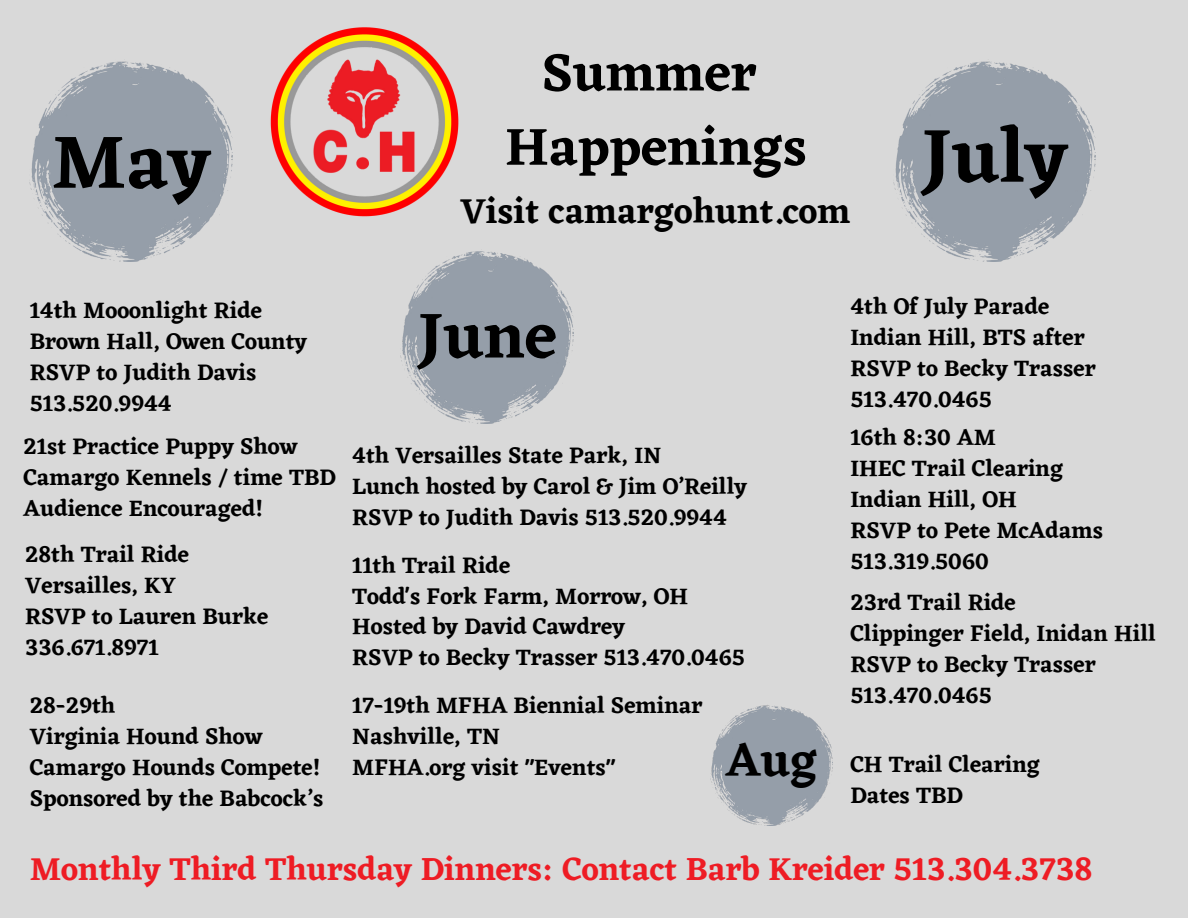
<style>
.page{position:relative;width:1188px;height:918px;background:#d9d9d9}
.page>*{position:absolute;margin:0;border:0;box-sizing:border-box;transform-origin:0 0}
.t1{font:600 78px "Eczar";color:#000}
.t2{font:600 66px "Eczar";color:#000}
.t3{font:600 54px "Eczar";color:#000}
.t4{font:600 48px "Eczar";color:#000}
.t5{font:600 36px "Eczar";color:#000}
.t6{font:600 33px "Eczar";color:#ee1c24}
.t7{font:600 23.1px/30.9px "Eczar";color:#000}
</style>
<div class="page">
<img style="left:30px;top:61px;width:202px;height:201px">
<img style="left:400px;top:251px;width:174px;height:172px">
<img style="left:893px;top:61px;width:203px;height:201px">
<img style="left:711px;top:705px;width:121px;height:121px">
<img style="left:270px;top:27px;width:189px;height:190px">
<p class="t1" style="left:52px;top:115px;width:160px">May</p>
<p class="t3" style="left:542px;top:40px;width:216px">Summer</p>
<p class="t3" style="left:505px;top:115px;width:303px">Happenings</p>
<p class="t5" style="left:460px;top:189px;width:392px">Visit camargohunt.com</p>
<p class="t1" style="left:922px;top:109px;width:148px">July</p>
<p class="t7" style="left:30px;top:295px;width:234px">14th Mooonlight Ride</p>
<p class="t7" style="left:30px;top:326px;width:279px">Brown Hall, Owen County</p>
<p class="t7" style="left:30px;top:357px;width:228px">RSVP to Judith Davis</p>
<p class="t7" style="left:30px;top:388px;width:144px">513.520.9944</p>
<p class="t7" style="left:23px;top:431px;width:276px">21st Practice Puppy Show</p>
<p class="t7" style="left:23px;top:462px;width:314px">Camargo Kennels / time TBD</p>
<p class="t7" style="left:23px;top:493px;width:241px">Audience Encouraged!</p>
<p class="t7" style="left:25px;top:539px;width:165px">28th Trail Ride</p>
<p class="t7" style="left:25px;top:570px;width:152px">Versailles, KY</p>
<p class="t7" style="left:25px;top:601px;width:245px">RSVP to Lauren Burke</p>
<p class="t7" style="left:25px;top:632px;width:135px">336.671.8971</p>
<p class="t7" style="left:30px;top:689px;width:87px">28-29th</p>
<p class="t7" style="left:30px;top:720px;width:235px">Virginia Hound Show</p>
<p class="t7" style="left:30px;top:751px;width:292px">Camargo Hounds Compete!</p>
<p class="t7" style="left:30px;top:782px;width:295px">Sponsored by the Babcock’s</p>
<p class="t2" style="left:418px;top:296px;width:140px">June</p>
<p class="t7" style="left:352px;top:439px;width:311px">4th Versailles State Park, IN</p>
<p class="t7" style="left:352px;top:470px;width:396px">Lunch hosted by Carol &amp; Jim O’Reilly</p>
<p class="t7" style="left:352px;top:501px;width:376px">RSVP to Judith Davis 513.520.9944</p>
<p class="t7" style="left:352px;top:549px;width:160px">11th Trail Ride</p>
<p class="t7" style="left:352px;top:580px;width:338px">Todd's Fork Farm, Morrow, OH</p>
<p class="t7" style="left:352px;top:611px;width:274px">Hosted by David Cawdrey</p>
<p class="t7" style="left:352px;top:642px;width:394px">RSVP to Becky Trasser 513.470.0465</p>
<p class="t7" style="left:352px;top:689px;width:352px">17-19th MFHA Biennial Seminar</p>
<p class="t7" style="left:352px;top:720px;width:149px">Nashville, TN</p>
<p class="t7" style="left:352px;top:751px;width:265px">MFHA.org visit "Events"</p>
<p class="t4" style="left:726px;top:731px;width:93px">Aug</p>
<p class="t7" style="left:850px;top:291px;width:200px">4th Of July Parade</p>
<p class="t7" style="left:850px;top:321px;width:236px">Indian Hill, BTS after</p>
<p class="t7" style="left:850px;top:352px;width:247px">RSVP to Becky Trasser</p>
<p class="t7" style="left:850px;top:383px;width:143px">513.470.0465</p>
<p class="t7" style="left:850px;top:422px;width:147px">16th 8:30 AM</p>
<p class="t7" style="left:850px;top:453px;width:214px">IHEC Trail Clearing</p>
<p class="t7" style="left:850px;top:484px;width:168px">Indian Hill, OH</p>
<p class="t7" style="left:850px;top:515px;width:254px">RSVP to Pete McAdams<br>513.319.5060</p>
<p class="t7" style="left:850px;top:586px;width:167px">23rd Trail Ride</p>
<p class="t7" style="left:850px;top:617px;width:307px">Clippinger Field, Inidan Hill</p>
<p class="t7" style="left:850px;top:648px;width:247px">RSVP to Becky Trasser</p>
<p class="t7" style="left:850px;top:679px;width:143px">513.470.0465</p>
<p class="t7" style="left:850px;top:749px;width:191px">CH Trail Clearing</p>
<p class="t7" style="left:850px;top:780px;width:114px">Dates TBD</p>
<p class="t6" style="left:30px;top:849px;width:1064px">Monthly Third Thursday Dinners: Contact Barb Kreider 513.304.3738</p>
</div>
